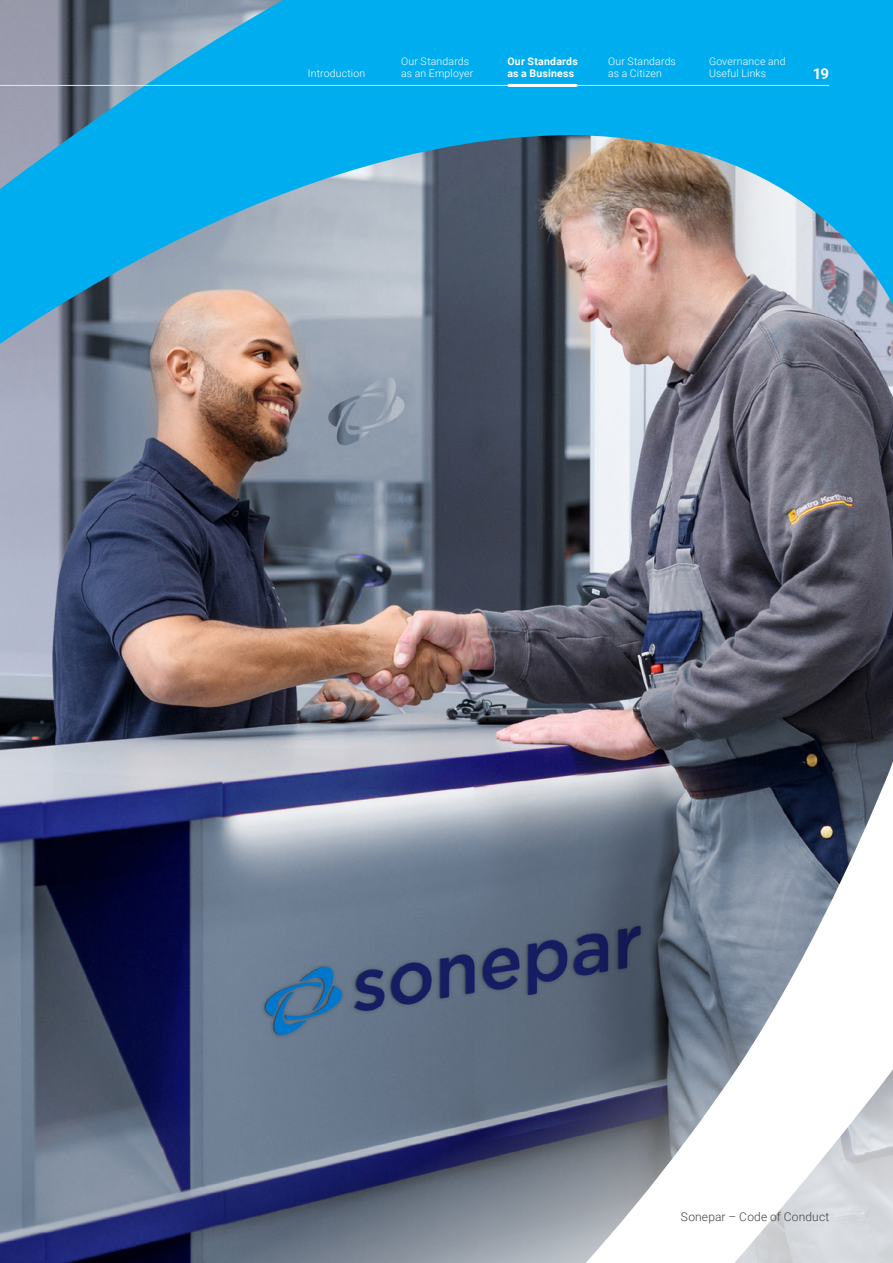
<style>
.page{position:relative;width:893px;height:1263px;background:#fff}
.page>*{position:absolute;margin:0;border:0;box-sizing:border-box;transform-origin:0 0}
.t1{font:700 15px "Sonepar Roboto";color:#fff}
.t2{font:300 12px "Sonepar Roboto";letter-spacing:.015em;color:#404041}
.t3{font:300 10.5px/12px "Sonepar Roboto";letter-spacing:.015em;color:#fff}
.t4{font:700 10.5px/12px "Sonepar Roboto";letter-spacing:.02em;color:#fff}
</style>
<div class="page">
<img style="left:0;top:392px;width:893px;height:203px">
<img style="left:0;top:0;width:893px;height:392px">
<img style="left:0;top:595px;width:893px;height:296px">
<svg style="left:0;top:891px;width:893px;height:372px;background:#778095"></svg>
<hr style="left:0;top:85px;width:829px;height:1px;background:#e6e7e8">
<hr style="left:509px;top:84px;width:67px;height:3px;background:#fff">
<p class="t3" style="left:401px;top:55px;width:74px">Our Standards as an Employer</p>
<p class="t4" style="left:507px;top:55px;width:72px">Our Standards as a Business</p>
<p class="t3" style="left:608px;top:55px;width:69px">Our Standards as a Citizen</p>
<p class="t3" style="left:709px;top:55px;width:78px">Governance and<br>Useful Links</p>
<p class="t3" style="left:308px;top:67px;width:59px">Introduction</p>
<h1 class="t1" style="left:813px;top:63px;width:18px">19</h1>
<p class="t2" style="left:681px;top:1208px;width:150px">Sonepar – Code of Conduct</p>
</div>
